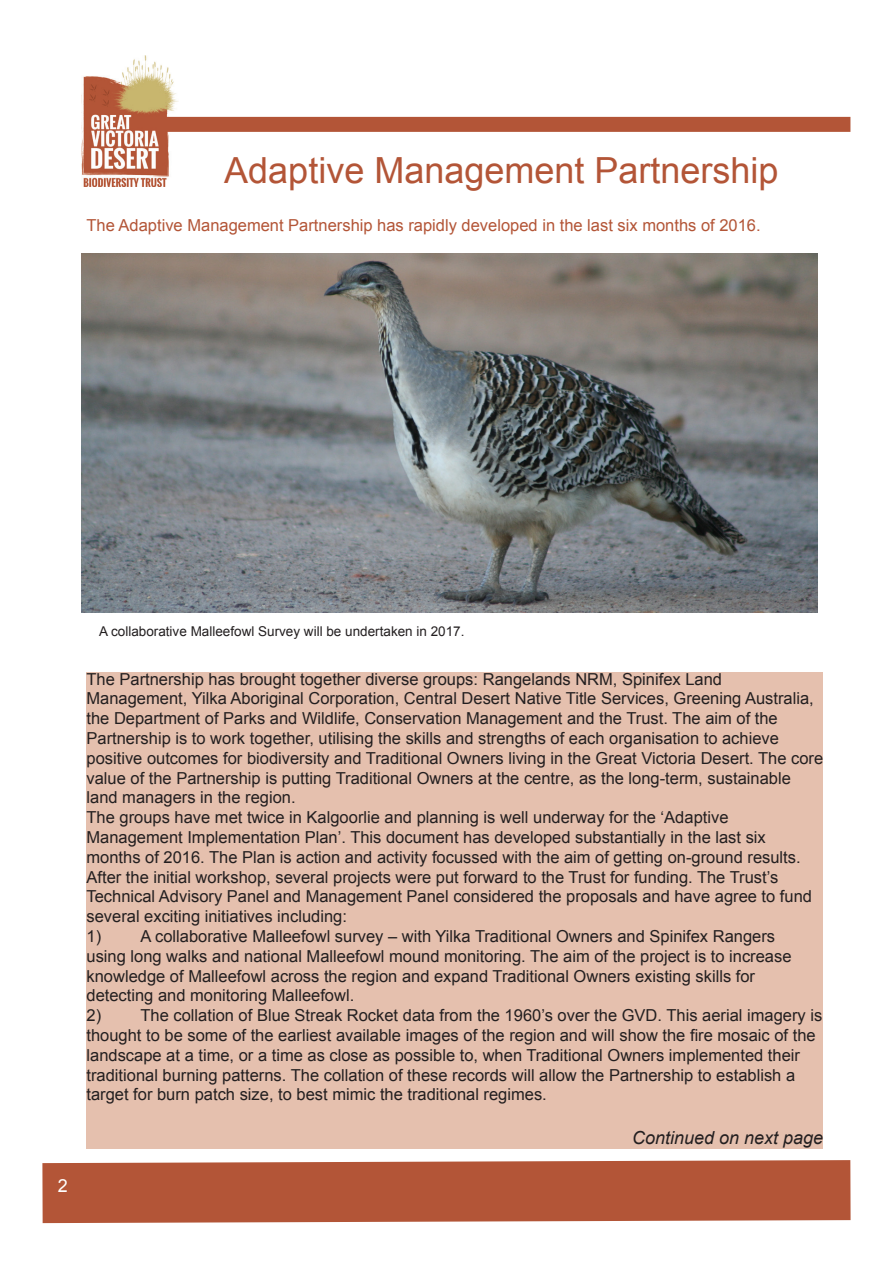
<style>
.page{position:relative;width:893px;height:1263px;background:#fff}
.page>*{position:absolute;margin:0;border:0;box-sizing:border-box;transform-origin:0 0}
.t1{font:36px "Arial";color:#b35537}
.t2{font:italic 18px "Arial";color:#231f20}
.t3{font:18px "Arial";color:#fff}
.t4{font:16.5px/19.8px "Arial";color:#231f20}
.t5{font:16.5px "Arial";color:#b35537}
.t6{font:13.5px "Arial";color:#231f20}
</style>
<div class="page">
<img style="left:81px;top:56px;width:97px;height:130px">
<svg style="left:42px;top:1130px;width:809px;height:94px"></svg>
<div style="left:163px;top:117px;width:687px;height:15px;background:#b35537"></div>
<div style="left:87px;top:672px;width:736px;height:477px;background:#e5c0ae"></div>
<img style="left:81px;top:253px;width:737px;height:359px">
<p class="t1" style="left:224px;top:147px;width:556px">Adaptive Management Partnership</p>
<p class="t5" style="left:87px;top:214px;width:676px">The Adaptive Management Partnership has rapidly developed in the last six months of 2016.</p>
<p class="t3" style="left:58px;top:1173px;width:12px">2</p>
<p class="t6" style="left:99px;top:623px;width:367px">A collaborative Malleefowl Survey will be undertaken in 2017.</p>
<p class="t4" style="left:87px;top:669px;width:738px">The Partnership has brought together diverse groups: Rangelands NRM, Spinifex Land Management, Yilka Aboriginal Corporation, Central Desert Native Title Services, Greening Australia, the Department of Parks and Wildlife, Conservation Management and the Trust. The aim of the Partnership is to work together, utilising the skills and strengths of each organisation to achieve positive outcomes for biodiversity and Traditional Owners living in the Great Victoria Desert. The core value of the Partnership is putting Traditional Owners at the centre, as the long-term, sustainable land managers in the region.</p>
<p class="t4" style="left:87px;top:808px;width:727px">The groups have met twice in Kalgoorlie and planning is well underway for the ‘Adaptive Management Implementation Plan’. This document has developed substantially in the last six months of 2016. The Plan is action and activity focussed with the aim of getting on-ground results.<br>After the initial workshop, several projects were put forward to the Trust for funding. The Trust’s Technical Advisory Panel and Management Panel considered the proposals and have agree to fund several exciting initiatives including:</p>
<p class="t4" style="left:87px;top:926px;width:706px">1) A collaborative Malleefowl survey – with Yilka Traditional Owners and Spinifex Rangers using long walks and national Malleefowl mound monitoring. The aim of the project is to increase knowledge of Malleefowl across the region and expand Traditional Owners existing skills for detecting and monitoring Malleefowl.</p>
<p class="t4" style="left:87px;top:1006px;width:737px">2) The collation of Blue Streak Rocket data from the 1960’s over the GVD. This aerial imagery is thought to be some of the earliest available images of the region and will show the fire mosaic of the landscape at a time, or a time as close as possible to, when Traditional Owners implemented their traditional burning patterns. The collation of these records will allow the Partnership to establish a target for burn patch size, to best mimic the traditional regimes.</p>
<p class="t2" style="left:632px;top:1126px;width:193px">Continued on next page</p>
</div>
